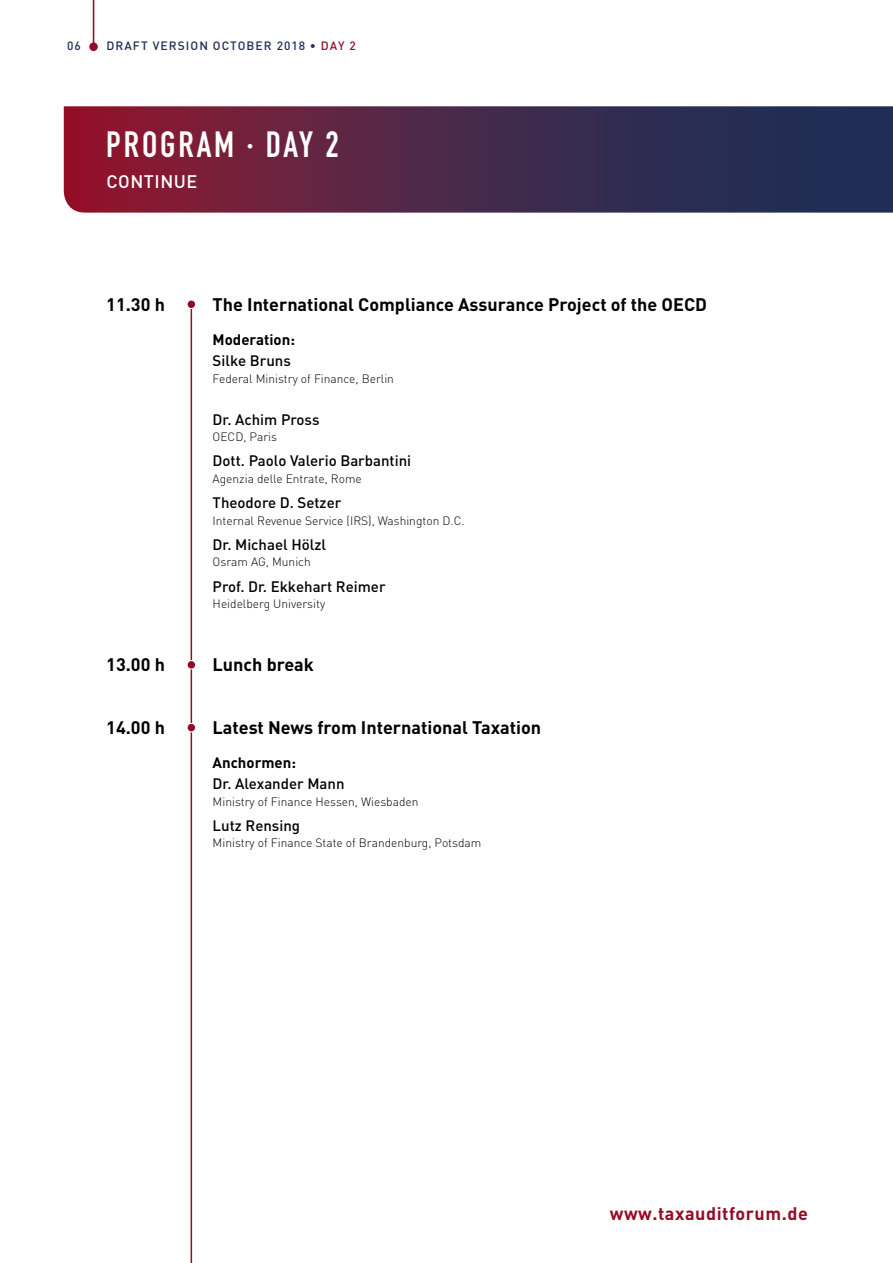
<style>
.page{position:relative;width:893px;height:1263px;background:#fff}
.page>*{position:absolute;margin:0;border:0;box-sizing:border-box;transform-origin:0 0}
.t1{font:700 36px "DIN Condensed";letter-spacing:.08em;color:#fff}
.t2{font:700 18px "DIN Pro";color:#000}
.t3{font:700 18px "DIN Pro";letter-spacing:.03em;color:#950b27}
.t4{font:500 18px "DIN Pro";letter-spacing:.03em;color:#fff}
.t5{font:500 15px "DIN Pro";color:#000}
.t6{font:700 15px "DIN Pro";color:#000}
.t7{font:300 12px "DIN Pro";color:#000}
.t8{font:500 12px "DIN Pro";letter-spacing:.09em;color:#202d54}
.s1{color:#950b27}
</style>
<div class="page">
<hr style="left:93px;top:0;width:1px;height:51px;background:#950b27">
<div style="left:89px;top:42px;width:9px;height:9px;background:#950b27;border-radius:50%"></div>
<hr style="left:191px;top:304px;width:1px;height:959px;background:#950b27">
<div style="left:187px;top:300px;width:9px;height:8px;background:#950b27;border-radius:50%"></div>
<div style="left:187px;top:300px;width:9px;height:9px;border:1px solid #fff;border-radius:50%"></div>
<div style="left:187px;top:660px;width:9px;height:9px;background:#950b27;border-radius:50%"></div>
<div style="left:187px;top:660px;width:9px;height:9px;border:1px solid #fff;border-radius:50%"></div>
<div style="left:187px;top:723px;width:9px;height:9px;background:#950b27;border-radius:50%"></div>
<div style="left:187px;top:723px;width:9px;height:9px;border:1px solid #fff;border-radius:50%"></div>
<svg style="left:64px;top:106px;width:829px;height:107px;background:#4e2748"></svg>
<p class="t8" style="left:67px;top:38px;width:15px">06</p>
<p class="t8" style="left:106px;top:38px;width:251px">DRAFT VERSION OCTOBER 2018 • <span class="s1">DAY 2</span></p>
<h1 class="t1" style="left:106px;top:121px;width:234px">PROGRAM · DAY 2</h1>
<h2 class="t4" style="left:106px;top:169px;width:93px">CONTINUE</h2>
<h2 class="t2" style="left:106px;top:293px;width:60px">11.30 h</h2>
<h2 class="t2" style="left:213px;top:293px;width:496px">The International Compliance Assurance Project of the OECD</h2>
<p class="t6" style="left:213px;top:330px;width:84px">Moderation:</p>
<p class="t5" style="left:213px;top:351px;width:80px">Silke Bruns</p>
<p class="t7" style="left:213px;top:370px;width:183px">Federal Ministry of Finance, Berlin</p>
<p class="t5" style="left:213px;top:409px;width:108px">Dr. Achim Pross</p>
<p class="t7" style="left:213px;top:429px;width:66px">OECD, Paris</p>
<p class="t5" style="left:213px;top:451px;width:200px">Dott. Paolo Valerio Barbantini</p>
<p class="t7" style="left:213px;top:470px;width:151px">Agenzia delle Entrate, Rome</p>
<p class="t5" style="left:213px;top:493px;width:130px">Theodore D. Setzer</p>
<p class="t7" style="left:213px;top:512px;width:254px">Internal Revenue Service (IRS), Washington D.C.</p>
<p class="t5" style="left:213px;top:534px;width:115px">Dr. Michael Hölzl</p>
<p class="t7" style="left:213px;top:554px;width:100px">Osram AG, Munich</p>
<p class="t5" style="left:213px;top:576px;width:175px">Prof. Dr. Ekkehart Reimer</p>
<p class="t7" style="left:213px;top:596px;width:114px">Heidelberg University</p>
<h2 class="t2" style="left:106px;top:652px;width:60px">13.00 h</h2>
<h2 class="t2" style="left:213px;top:652px;width:103px">Lunch break</h2>
<h2 class="t2" style="left:106px;top:715px;width:60px">14.00 h</h2>
<h2 class="t2" style="left:213px;top:715px;width:330px">Latest News from International Taxation</h2>
<p class="t6" style="left:213px;top:752px;width:85px">Anchormen:</p>
<p class="t5" style="left:213px;top:773px;width:133px">Dr. Alexander Mann</p>
<p class="t7" style="left:213px;top:793px;width:207px">Ministry of Finance Hessen, Wiesbaden</p>
<p class="t5" style="left:213px;top:815px;width:89px">Lutz Rensing</p>
<p class="t7" style="left:213px;top:835px;width:270px">Ministry of Finance State of Brandenburg, Potsdam</p>
<h2 class="t3" style="left:610px;top:1202px;width:200px">www.taxauditforum.de</h2>
</div>
